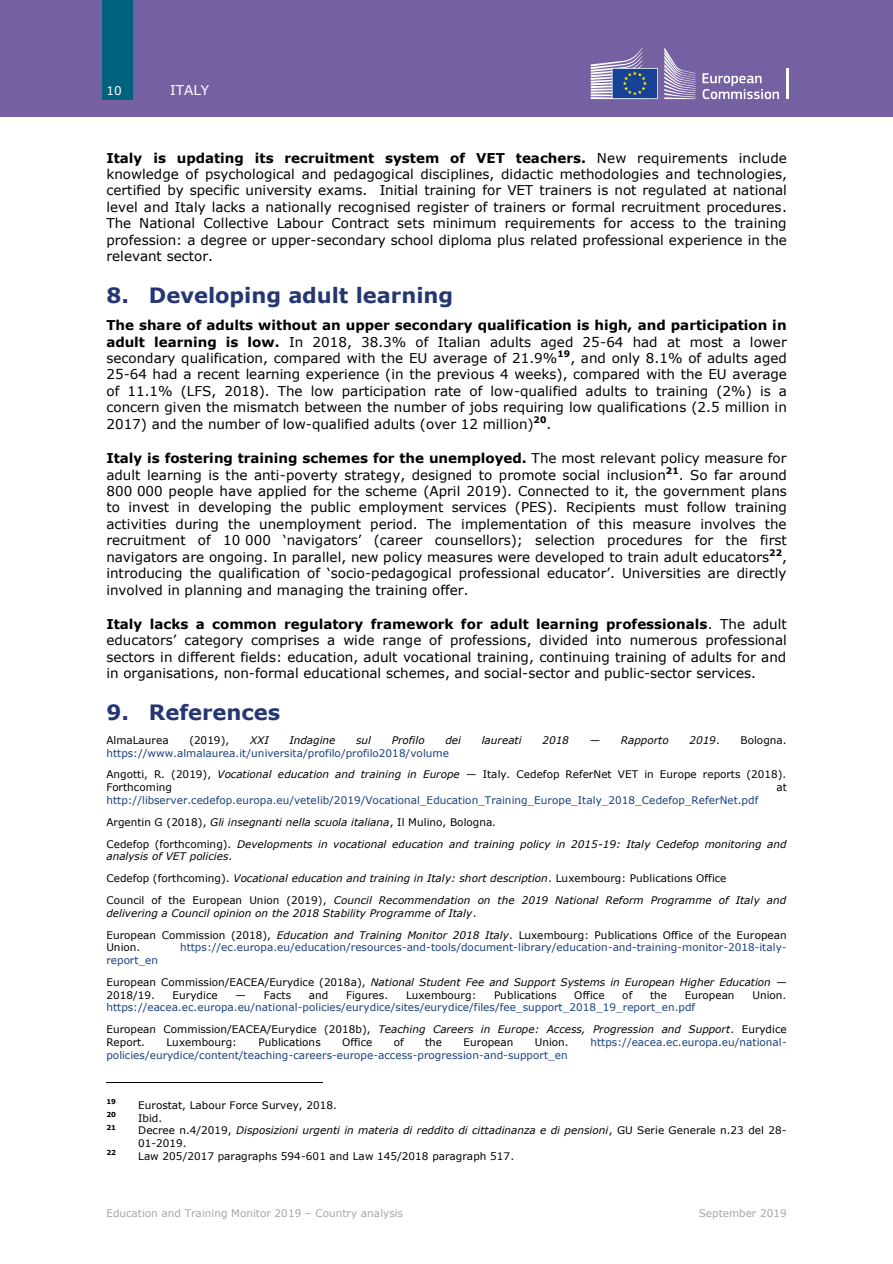
<style>
.page{position:relative;width:893px;height:1264px;background:#fff}
.page>*{position:absolute;margin:0;border:0;box-sizing:border-box;transform-origin:0 0}
.t1{font:700 21px "Verdana";color:#263673}
.t2{font:13.5px/16.4px "Verdana";color:#000;text-align:justify}
.t3{font:13.5px "Verdana";letter-spacing:-.005em;color:#fff}
.t4{font:12px "Verdana";color:#fff}
.t5{font:italic 10.5px/12.8px "Verdana";color:#000}
.t6{font:10.5px/12.8px "Verdana";color:#000}
.t7{font:10.5px "Verdana";letter-spacing:.005em;color:#1a3f7c}
.t8{font:10.5px "Verdana";color:#a6a6a6}
.t9{font:700 6.9px "Verdana";color:#000}
.s1{font-weight:700}
.s2{font-style:normal}
.s3{font-style:italic}
</style>
<div class="page">
<div style="left:0;top:0;width:893px;height:116px;background:#7561a2"></div>
<div style="left:103px;top:0;width:30px;height:99px;background:#00637e"></div>
<svg style="left:703px;top:73px;width:76px;height:26px"></svg>
<hr style="left:786px;top:68px;width:2px;height:31px;background:#fff">
<svg style="left:664px;top:47px;width:32px;height:52px"></svg>
<svg style="left:591px;top:47px;width:67px;height:52px"></svg>
<hr style="left:106px;top:1081px;width:216px;height:1px;background:#000">
<p class="t4" style="left:106px;top:82px;width:17px">10</p>
<p class="t3" style="left:170px;top:81px;width:40px">ITALY</p>
<p class="t2" style="left:106px;top:149px;width:682px"><span class="s1">Italy is updating its recruitment system of VET teachers.</span> New requirements include knowledge of psychological and pedagogical disciplines, didactic methodologies and technologies, certified by specific university exams. Initial training for VET trainers is not regulated at national level and Italy lacks a nationally recognised register of trainers or formal recruitment procedures.<br>The National Collective Labour Contract sets minimum requirements for access to the training profession: a degree or upper-secondary school diploma plus related professional experience in the relevant sector.</p>
<h1 class="t1" style="left:106px;top:282px;width:348px">8. Developing adult learning</h1>
<p class="t2" style="left:106px;top:316px;width:682px"><span class="s1">The share of adults without an upper secondary qualification is high, and participation in adult learning is low.</span> In 2018, 38.3% of Italian adults aged 25-64 had at most a lower secondary qualification, compared with the EU average of 21.9%<sup>19</sup>, and only 8.1% of adults aged 25-64 had a recent learning experience (in the previous 4 weeks), compared with the EU average of 11.1% (LFS, 2018). The low participation rate of low-qualified adults to training (2%) is a concern given the mismatch between the number of jobs requiring low qualifications (2.5 million in 2017) and the number of low-qualified adults (over 12 million)<sup>20</sup>.</p>
<p class="t2" style="left:106px;top:449px;width:682px"><span class="s1">Italy is fostering training schemes for the unemployed.</span> The most relevant policy measure for adult learning is the anti-poverty strategy, designed to promote social inclusion<sup>21</sup>. So far around 800 000 people have applied for the scheme (April 2019). Connected to it, the government plans to invest in developing the public employment services (PES). Recipients must follow training activities during the unemployment period. The implementation of this measure involves the recruitment of 10 000 ‘navigators’ (career counsellors); selection procedures for the first navigators are ongoing. In parallel, new policy measures were developed to train adult educators<sup>22</sup>, introducing the qualification of ‘socio-pedagogical professional educator’. Universities are directly involved in planning and managing the training offer.</p>
<p class="t2" style="left:106px;top:615px;width:682px"><span class="s1">Italy lacks a common regulatory framework for adult learning professionals</span>. The adult educators’ category comprises a wide range of professions, divided into numerous professional sectors in different fields: education, adult vocational training, continuing training of adults for and in organisations, non-formal educational schemes, and social-sector and public-sector services.</p>
<h1 class="t1" style="left:106px;top:698px;width:175px">9. References</h1>
<p class="t6" style="left:106px;top:733px;width:64px">AlmaLaurea</p>
<p class="t6" style="left:189px;top:733px;width:41px">(2019),</p>
<p class="t5" style="left:250px;top:733px;width:20px">XXI</p>
<p class="t5" style="left:289px;top:733px;width:47px">Indagine</p>
<p class="t5" style="left:356px;top:733px;width:16px">sul</p>
<p class="t5" style="left:392px;top:733px;width:34px">Profilo</p>
<p class="t5" style="left:445px;top:733px;width:17px">dei</p>
<p class="t5" style="left:482px;top:733px;width:41px">laureati</p>
<p class="t5" style="left:542px;top:733px;width:28px">2018</p>
<p class="t5" style="left:590px;top:733px;width:80px">— Rapporto</p>
<p class="t5" style="left:689px;top:733px;width:32px">2019<span class="s2">.</span></p>
<p class="t6" style="left:740px;top:733px;width:48px">Bologna.</p>
<p class="t7" style="left:106px;top:746px;width:344px">https://www.almalaurea.it/universita/profilo/profilo2018/volume</p>
<p class="t6" style="left:106px;top:767px;width:681px">Angotti, R. (2019), <span class="s3">Vocational education and training in Europe</span> — Italy. Cedefop ReferNet VET in Europe reports (2018).<br>Forthcoming</p>
<p class="t6" style="left:776px;top:780px;width:12px">at</p>
<p class="t7" style="left:106px;top:793px;width:654px">http://libserver.cedefop.europa.eu/vetelib/2019/Vocational_Education_Training_Europe_Italy_2018_Cedefop_ReferNet.pdf</p>
<p class="t6" style="left:106px;top:815px;width:391px">Argentin G (2018), <span class="s3">Gli insegnanti nella scuola italiana</span>, Il Mulino, Bologna.</p>
<p class="t5" style="left:106px;top:836px;width:682px"><span class="s2">Cedefop (forthcoming).</span> Developments in vocational education and training policy in 2015-19: Italy Cedefop monitoring and analysis of VET policies<span class="s2">.</span></p>
<p class="t5" style="left:106px;top:871px;width:621px"><span class="s2">Cedefop (forthcoming).</span> Vocational education and training in Italy: short description<span class="s2">. Luxembourg: Publications Office</span></p>
<p class="t5" style="left:106px;top:893px;width:681px"><span class="s2">Council of the European Union (2019),</span> Council Recommendation on the 2019 National Reform Programme of Italy and delivering a Council opinion on the 2018 Stability Programme of Italy<span class="s2">.</span></p>
<p class="t6" style="left:106px;top:927px;width:682px">European Commission (2018), <span class="s3">Education and Training Monitor 2018 Italy</span>. Luxembourg: Publications Office of the European<br>Union.</p>
<p class="t7" style="left:180px;top:940px;width:608px">https://ec.europa.eu/education/resources-and-tools/document-library/education-and-training-monitor-2018-italy-</p>
<p class="t7" style="left:106px;top:953px;width:53px">report_en</p>
<p class="t5" style="left:106px;top:975px;width:682px"><span class="s2">European Commission/EACEA/Eurydice (2018a),</span> National Student Fee and Support Systems in European Higher Education <span class="s2">—<br>2018/19.</span></p>
<p class="t6" style="left:173px;top:987px;width:47px">Eurydice</p>
<p class="t6" style="left:235px;top:987px;width:57px">— Facts</p>
<p class="t6" style="left:309px;top:987px;width:21px">and</p>
<p class="t6" style="left:346px;top:987px;width:44px">Figures.</p>
<p class="t6" style="left:406px;top:987px;width:72px">Luxembourg:</p>
<p class="t6" style="left:494px;top:987px;width:64px">Publications</p>
<p class="t6" style="left:574px;top:987px;width:32px">Office</p>
<p class="t6" style="left:622px;top:987px;width:12px">of</p>
<p class="t6" style="left:650px;top:987px;width:19px">the</p>
<p class="t6" style="left:685px;top:987px;width:51px">European</p>
<p class="t6" style="left:752px;top:987px;width:35px">Union.</p>
<p class="t7" style="left:106px;top:1000px;width:590px">https://eacea.ec.europa.eu/national-policies/eurydice/sites/eurydice/files/fee_support_2018_19_report_en.pdf</p>
<p class="t6" style="left:106px;top:1022px;width:682px">European Commission/EACEA/Eurydice (2018b), <span class="s3">Teaching Careers in Europe: Access, Progression and Support</span>. Eurydice<br>Report.</p>
<p class="t6" style="left:166px;top:1035px;width:72px">Luxembourg:</p>
<p class="t6" style="left:258px;top:1035px;width:64px">Publications</p>
<p class="t6" style="left:342px;top:1035px;width:32px">Office</p>
<p class="t6" style="left:394px;top:1035px;width:11px">of</p>
<p class="t6" style="left:425px;top:1035px;width:19px">the</p>
<p class="t6" style="left:464px;top:1035px;width:51px">European</p>
<p class="t6" style="left:535px;top:1035px;width:35px">Union.</p>
<p class="t7" style="left:591px;top:1035px;width:198px">https://eacea.ec.europa.eu/national-</p>
<p class="t7" style="left:106px;top:1047px;width:463px">policies/eurydice/content/teaching-careers-europe-access-progression-and-support_en</p>
<p class="t9" style="left:106px;top:1096px;width:11px">19</p>
<p class="t6" style="left:138px;top:1097px;width:200px">Eurostat, Labour Force Survey, 2018.</p>
<p class="t9" style="left:106px;top:1109px;width:11px">20</p>
<p class="t6" style="left:138px;top:1110px;width:25px">Ibid.</p>
<p class="t9" style="left:106px;top:1122px;width:11px">21</p>
<p class="t5" style="left:138px;top:1123px;width:650px"><span class="s2">Decree n.4/2019,</span> Disposizioni urgenti in materia di reddito di cittadinanza e di pensioni<span class="s2">, GU Serie Generale n.23 del 28-<br>01-2019.</span></p>
<p class="t9" style="left:106px;top:1147px;width:11px">22</p>
<p class="t6" style="left:138px;top:1148px;width:377px">Law 205/2017 paragraphs 594-601 and Law 145/2018 paragraph 517.</p>
<p class="t8" style="left:106px;top:1205px;width:298px">Education and Training Monitor 2019 – Country analysis</p>
<p class="t8" style="left:699px;top:1205px;width:89px">September 2019</p>
</div>
